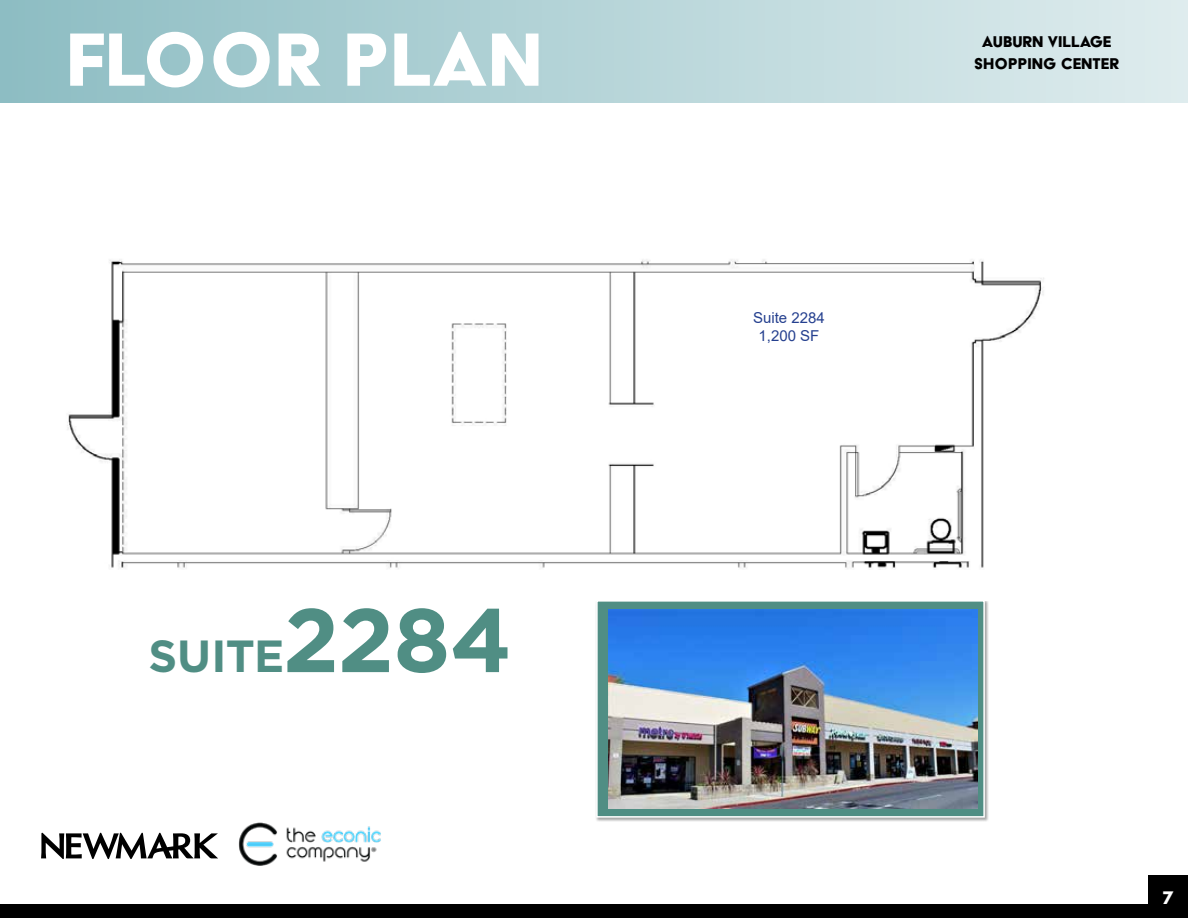
<style>
.page{position:relative;width:1188px;height:918px;background:#fff}
.page>*{position:absolute;margin:0;border:0;box-sizing:border-box;transform-origin:0 0}
.t1{font:87px "Acier BAT Text Solid";color:#fff}
.t2{font:700 45px "Gotham";letter-spacing:-.005em;color:#508e84}
.t3{font:21px "Acier BAT Text Solid";color:#fff}
.t4{font:18px/21.6px "Acier BAT Text Solid";color:#000;text-align:center}
.t5{font:15px/18px "Arial";color:#25408f;text-align:center}
.s1{font-size:90px}
</style>
<div class="page">
<div style="left:0;top:0;width:1188px;height:103px;background:linear-gradient(to right,#8dbdc3,#dfecee)"></div>
<div style="left:0;top:905px;width:1188px;height:13px;background:#000"></div>
<div style="left:1148px;top:875px;width:40px;height:43px;background:#000"></div>
<div style="left:595px;top:599px;width:394px;height:223px;background:#000;opacity:.35"></div>
<div style="left:596px;top:600px;width:389px;height:218px;background:#508e84;border:2px solid #fff"></div>
<img style="left:608px;top:610px;width:369px;height:199px">
<img style="left:67px;top:259px;width:977px;height:341px">
<svg style="left:41px;top:833px;width:177px;height:26px"></svg>
<img style="left:238px;top:822px;width:143px;height:44px">
<h1 class="t1" style="left:66px;top:14px;width:478px">FLOOR PLAN</h1>
<h2 class="t2" style="left:148px;top:626px;width:365px">SUITE<span class="s1">2284</span></h2>
<p class="t5" style="left:753px;top:308px;width:73px">Suite 2284<br>1,200 SF</p>
<p class="t4" style="left:974px;top:31px;width:146px">AUBURN VILLAGE<br>SHOPPING CENTER</p>
<p class="t3" style="left:1163px;top:886px;width:12px">7</p>
</div>
